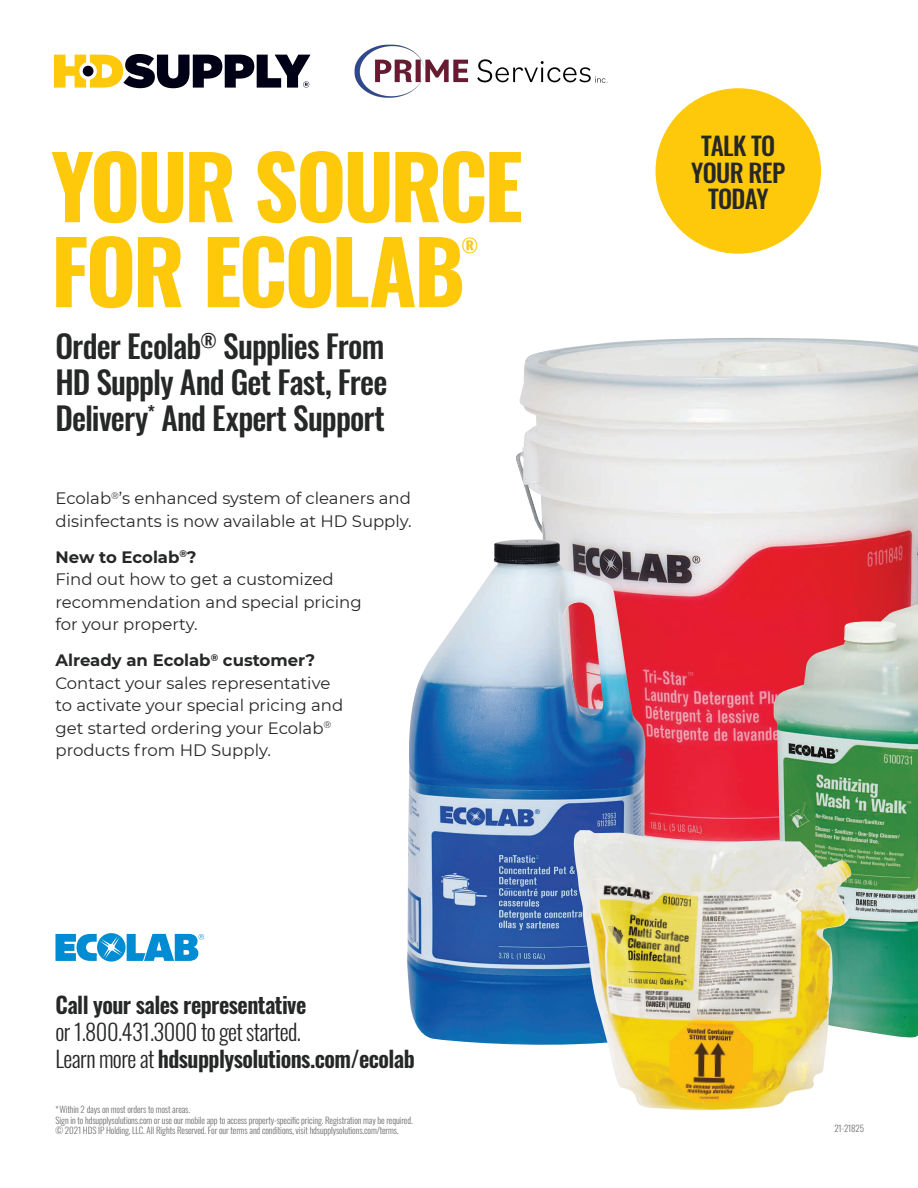
<style>
.page{position:relative;width:918px;height:1188px;background:#fff}
.page>*{position:absolute;margin:0;border:0;box-sizing:border-box;transform-origin:0 0}
.t1{font:700 86.7px/85.1px "Oswald";letter-spacing:-.04em;color:#fec80b}
.t2{font:500 31.5px/36px "Oswald";letter-spacing:-.03em;color:#262727;text-align:justify}
.t3{font:500 25.05px/26.5px "Oswald";letter-spacing:-.025em;color:#262727;text-align:center}
.t4{font:300 22.5px/27px "Oswald";letter-spacing:-.025em;color:#262727}
.t5{font:600 22.5px "Oswald";letter-spacing:-.025em;color:#262727}
.t6{font:700 18.75px "Oswald";color:#fec80b}
.t7{font:16.5px/22.5px "Montserrat";color:#262727}
.t8{font:300 9px/10.5px "Oswald";letter-spacing:-.01em;color:#6c6d70}
.s1{font-weight:700}
.s2{font-weight:600}
</style>
<div class="page">
<svg style="left:54px;top:54px;width:256px;height:34px"></svg>
<svg style="left:55px;top:933px;width:149px;height:29px"></svg>
<img style="left:516px;top:338px;width:402px;height:492px">
<img style="left:774px;top:604px;width:144px;height:433px">
<img style="left:407px;top:539px;width:238px;height:506px">
<img style="left:574px;top:830px;width:277px;height:281px">
<div style="left:656px;top:88px;width:165px;height:166px;background:#fec80b;border-radius:50%"></div>
<img style="left:354px;top:44px;width:254px;height:54px">
<h1 class="t1" style="left:51px;top:150px;width:473px">YOUR SOURCE<br>FOR ECOLAB</h1>
<p class="t6" style="left:462px;top:236px;width:18px">®</p>
<h2 class="t2" style="left:56px;top:330px;width:334px">Order Ecolab<sup>®</sup> Supplies From HD Supply And Get Fast, Free Delivery<sup>*</sup> And Expert Support</h2>
<p class="t7" style="left:55px;top:486px;width:358px">Ecolab<sup>®</sup>’s enhanced system of cleaners and disinfectants is now available at HD Supply.</p>
<p class="t7" style="left:55px;top:545px;width:308px"><span class="s1">New to Ecolab</span><sup>®</sup><span class="s1">?<br></span>Find out how to get a customized recommendation and special pricing for your property.</p>
<p class="t7" style="left:55px;top:648px;width:289px"><span class="s1">Already an Ecolab</span><sup>®</sup> <span class="s1">customer?<br></span>Contact your sales representative to activate your special pricing and get started ordering your Ecolab<sup>® </sup>products from HD Supply.</p>
<h3 class="t5" style="left:56px;top:993px;width:252px">Call your sales representative</h3>
<h3 class="t4" style="left:56px;top:1016px;width:361px">or 1.800.431.3000 to get started.<br>Learn more at <span class="s2">hdsupplysolutions.com/ecolab</span></h3>
<p class="t8" style="left:56px;top:1103px;width:359px">* Within 2 days on most orders to most areas.<br>Sign in to hdsupplysolutions.com or use our mobile app to access property-specific pricing. Registration may be required. © 2021 HDS IP Holding, LLC. All Rights Reserved. For our terms and conditions, visit hdsupplysolutions.com/terms.</p>
<h3 class="t3" style="left:691px;top:134px;width:95px">TALK TO<br>YOUR REP<br>TODAY</h3>
<p class="t8" style="left:834px;top:1122px;width:31px">21-21825</p>
</div>
